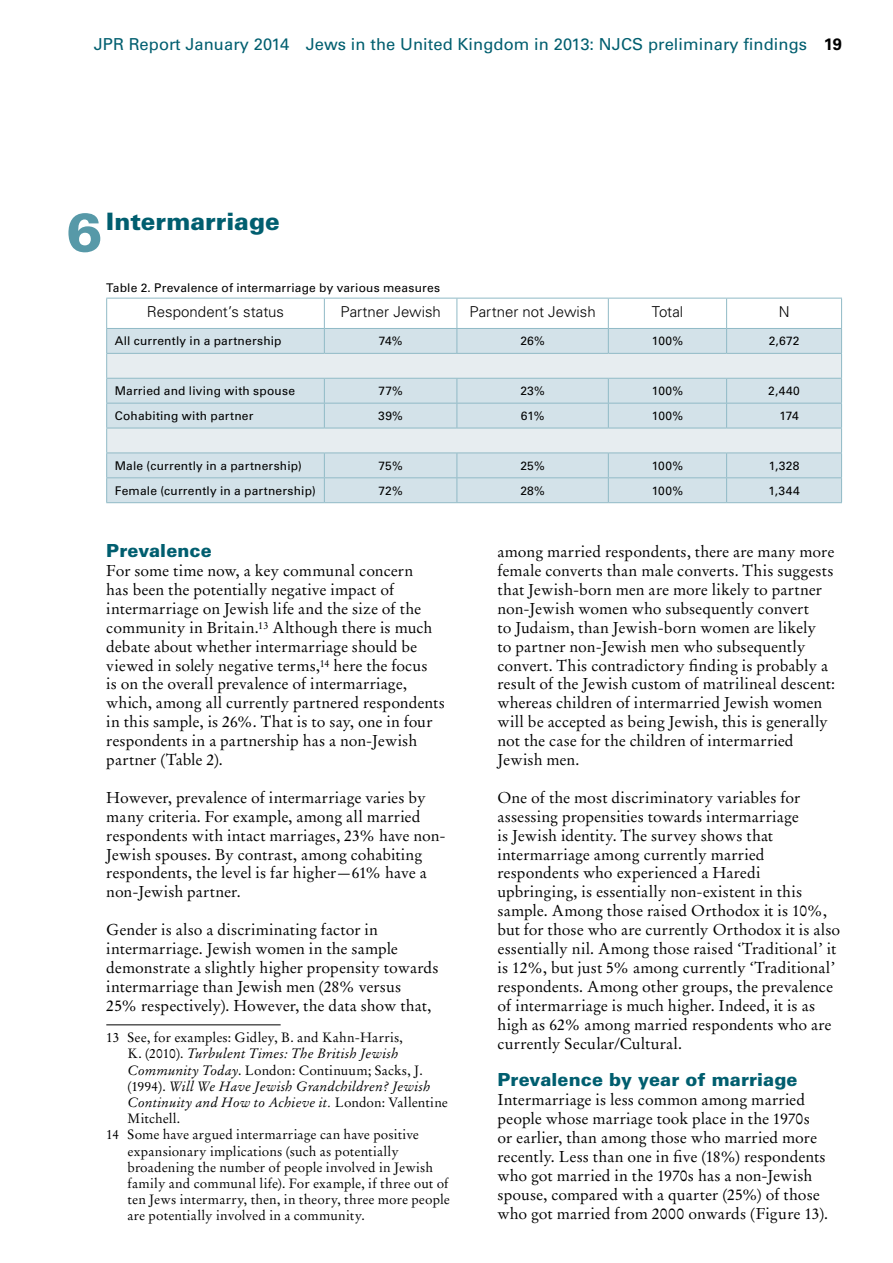
<style>
.page{position:relative;width:893px;height:1263px;background:#fff}
.page>*{position:absolute;margin:0;border:0;box-sizing:border-box;transform-origin:0 0}
.t1{font:900 54px "Univers LT Std";color:#5799a8}
.t2{font:900 24px "Univers LT Std";color:#005e6f}
.t3{font:900 18px "Univers LT Std";letter-spacing:.005em;color:#005e6f}
.t4{font:16.5px "Univers LT Std";letter-spacing:.005em;color:#005e6f}
.t5{font:15.75px/18.9px "Stempel Garamond LT Std";letter-spacing:.005em;color:#000}
.t6{font:300 15px "Univers LT Std";color:#000}
.t7{font:13.5px "Stempel Garamond LT Std";letter-spacing:.015em;color:#000}
.t8{font:italic 13.5px "Stempel Garamond LT Std";letter-spacing:.015em;color:#000}
.t9{font:12px "Univers LT Std";letter-spacing:.015em;color:#000}
.s1{font-weight:700;color:#000}
.s2{font-style:normal}
.s3{font-style:italic}
</style>
<div class="page">
<hr style="left:106px;top:1024px;width:175px;height:1px;background:#000">
<hr style="left:106px;top:502px;width:218px;height:1px;background:#90bac6">
<hr style="left:324px;top:502px;width:133px;height:1px;background:#90bac6">
<hr style="left:457px;top:502px;width:151px;height:1px;background:#90bac6">
<hr style="left:608px;top:502px;width:119px;height:1px;background:#90bac6">
<hr style="left:727px;top:502px;width:115px;height:1px;background:#90bac6">
<svg style="left:106px;top:298px;width:736px;height:204px;background:#dbe7ec"></svg>
<hr style="left:106px;top:477px;width:218px;height:1px;background:#90bac6">
<p class="t4" style="left:94px;top:35px;width:750px">JPR Report January 2014 Jews in the United Kingdom in 2013: NJCS preliminary findings <span class="s1">19</span></p>
<h2 class="t2" style="left:106px;top:206px;width:175px">Intermarriage</h2>
<h1 class="t1" style="left:66px;top:198px;width:38px">6</h1>
<p class="t9" style="left:106px;top:281px;width:335px">Table 2. Prevalence of intermarriage by various measures</p>
<p class="t6" style="left:147px;top:303px;width:139px">Respondent’s status</p>
<p class="t6" style="left:340px;top:303px;width:102px">Partner Jewish</p>
<p class="t6" style="left:470px;top:303px;width:128px">Partner not Jewish</p>
<p class="t6" style="left:652px;top:303px;width:33px">Total</p>
<p class="t6" style="left:779px;top:303px;width:12px">N</p>
<p class="t9" style="left:115px;top:334px;width:168px">All currently in a partnership</p>
<p class="t9" style="left:379px;top:334px;width:25px">74%</p>
<p class="t9" style="left:520px;top:334px;width:26px">26%</p>
<p class="t9" style="left:652px;top:334px;width:33px">100%</p>
<p class="t9" style="left:769px;top:334px;width:32px">2,672</p>
<p class="t9" style="left:115px;top:384px;width:182px">Married and living with spouse</p>
<p class="t9" style="left:378px;top:384px;width:26px">77%</p>
<p class="t9" style="left:520px;top:384px;width:26px">23%</p>
<p class="t9" style="left:652px;top:384px;width:33px">100%</p>
<p class="t9" style="left:768px;top:384px;width:33px">2,440</p>
<p class="t9" style="left:115px;top:409px;width:140px">Cohabiting with partner</p>
<p class="t9" style="left:378px;top:409px;width:26px">39%</p>
<p class="t9" style="left:521px;top:409px;width:25px">61%</p>
<p class="t9" style="left:652px;top:409px;width:33px">100%</p>
<p class="t9" style="left:779px;top:409px;width:21px">174</p>
<p class="t9" style="left:115px;top:458px;width:189px">Male (currently in a partnership)</p>
<p class="t9" style="left:379px;top:458px;width:26px">75%</p>
<p class="t9" style="left:520px;top:458px;width:26px">25%</p>
<p class="t9" style="left:652px;top:458px;width:33px">100%</p>
<p class="t9" style="left:769px;top:458px;width:32px">1,328</p>
<p class="t9" style="left:115px;top:483px;width:203px">Female (currently in a partnership)</p>
<p class="t9" style="left:378px;top:483px;width:26px">72%</p>
<p class="t9" style="left:520px;top:483px;width:26px">28%</p>
<p class="t9" style="left:652px;top:483px;width:33px">100%</p>
<p class="t9" style="left:768px;top:483px;width:33px">1,344</p>
<p class="t3" style="left:106px;top:539px;width:107px">Prevalence</p>
<p class="t5" style="left:106px;top:561px;width:340px">For some time now, a key communal concern<br>has been the potentially negative impact of intermarriage on Jewish life and the size of the community in Britain.<sup>13</sup> Although there is much debate about whether intermarriage should be viewed in solely negative terms,<sup>14</sup> here the focus<br>is on the overall prevalence of intermarriage, which, among all currently partnered respondents in this sample, is 26%. That is to say, one in four respondents in a partnership has a non-Jewish partner (Table 2).</p>
<p class="t5" style="left:106px;top:788px;width:341px">However, prevalence of intermarriage varies by many criteria. For example, among all married respondents with intact marriages, 23% have non-Jewish spouses. By contrast, among cohabiting respondents, the level is far higher—61% have a non-Jewish partner.</p>
<p class="t5" style="left:106px;top:920px;width:334px">Gender is also a discriminating factor in intermarriage. Jewish women in the sample demonstrate a slightly higher propensity towards intermarriage than Jewish men (28% versus<br>25% respectively). However, the data show that,</p>
<p class="t7" style="left:106px;top:1029px;width:298px">13 See, for examples: Gidley, B. and Kahn-Harris,</p>
<p class="t8" style="left:128px;top:1045px;width:273px"><span class="s2">K. (2010).</span> Turbulent Times: The British Jewish</p>
<p class="t7" style="left:128px;top:1062px;width:297px"><span class="s3">Community Today</span>. London: Continuum; Sacks, J.</p>
<p class="t8" style="left:128px;top:1078px;width:305px"><span class="s2">(1994).</span> Will We Have Jewish Grandchildren? Jewish</p>
<p class="t8" style="left:128px;top:1094px;width:322px">Continuity and How to Achieve it. <span class="s2">London: Vallentine</span></p>
<p class="t7" style="left:128px;top:1110px;width:54px">Mitchell.</p>
<p class="t7" style="left:106px;top:1127px;width:314px">14 Some have argued intermarriage can have positive</p>
<p class="t7" style="left:128px;top:1143px;width:273px">expansionary implications (such as potentially</p>
<p class="t7" style="left:128px;top:1159px;width:307px">broadening the number of people involved in Jewish</p>
<p class="t7" style="left:128px;top:1175px;width:323px">family and communal life). For example, if three out of</p>
<p class="t7" style="left:128px;top:1191px;width:324px">ten Jews intermarry, then, in theory, three more people</p>
<p class="t7" style="left:128px;top:1208px;width:239px">are potentially involved in a community.</p>
<p class="t5" style="left:497px;top:542px;width:339px">among married respondents, there are many more female converts than male converts. This suggests that Jewish-born men are more likely to partner non-Jewish women who subsequently convert<br>to Judaism, than Jewish-born women are likely<br>to partner non-Jewish men who subsequently convert. This contradictory finding is probably a result of the Jewish custom of matrilineal descent: whereas children of intermarried Jewish women will be accepted as being Jewish, this is generally not the case for the children of intermarried Jewish men.</p>
<p class="t5" style="left:497px;top:788px;width:344px">One of the most discriminatory variables for assessing propensities towards intermarriage<br>is Jewish identity. The survey shows that intermarriage among currently married respondents who experienced a Haredi upbringing, is essentially non-existent in this sample. Among those raised Orthodox it is 10%, but for those who are currently Orthodox it is also essentially nil. Among those raised ‘Traditional’ it is 12%, but just 5% among currently ‘Traditional’ respondents. Among other groups, the prevalence of intermarriage is much higher. Indeed, it is as high as 62% among married respondents who are currently Secular/Cultural.</p>
<p class="t3" style="left:497px;top:1069px;width:302px">Prevalence by year of marriage</p>
<p class="t5" style="left:497px;top:1090px;width:332px">Intermarriage is less common among married people whose marriage took place in the 1970s or earlier, than among those who married more recently. Less than one in five (18%) respondents who got married in the 1970s has a non-Jewish spouse, compared with a quarter (25%) of those who got married from 2000 onwards (Figure 13).</p>
</div>
